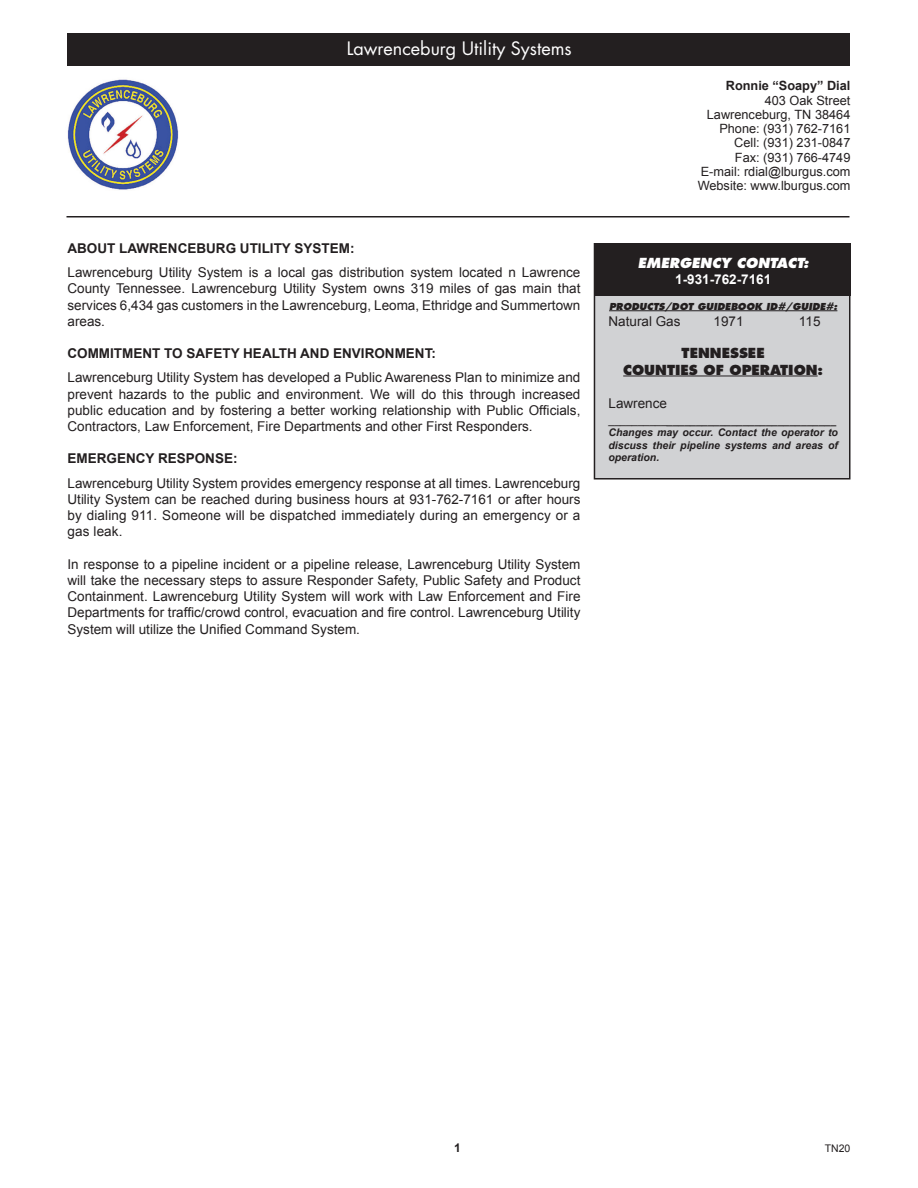
<style>
.page{position:relative;width:918px;height:1188px;background:#fff}
.page>*{position:absolute;margin:0;border:0;box-sizing:border-box;transform-origin:0 0}
.t1{font:18px "Futura";color:#fff}
.t2{font:13.5px/16.2px "Arial";color:#231f20;text-align:justify}
.t3{font:700 13.5px "Arial";color:#231f20}
.t4{font:800 13.5px "Futura";color:#231f20}
.t5{font:italic 800 13.5px "Futura";color:#fff}
.t6{font:700 13.5px "Arial";color:#fff}
.t7{font:12.75px "Arial";color:#231f20}
.t8{font:700 12.75px "Arial";color:#231f20}
.t9{font:700 12px "Arial";color:#231f20}
.t10{font:italic 700 10.5px/12.6px "Arial";color:#231f20;text-align:justify}
.t11{font:10.5px "Arial";color:#231f20}
.t12{font:italic 800 9.3px "Futura";color:#231f20}
.s1{font-weight:400;font-style:normal}
</style>
<div class="page">
<hr style="left:67px;top:216px;width:783px;height:2px;background:#231f20">
<div style="left:68px;top:34px;width:782px;height:32px;background:#231f20"></div>
<div style="left:594px;top:244px;width:256px;height:235px;background:#d1d2d4"></div>
<div style="left:594px;top:243px;width:256px;height:237px;border:2px solid #231f20"></div>
<div style="left:594px;top:244px;width:256px;height:52px;background:#231f20"></div>
<hr style="left:609px;top:311px;width:228px;height:1px;background:#231f20">
<hr style="left:623px;top:376px;width:195px;height:1px;background:#231f20">
<img style="left:67px;top:79px;width:112px;height:111px">
<p class="t1" style="left:347px;top:37px;width:227px">Lawrenceburg Utility Systems</p>
<p class="t3" style="left:68px;top:239px;width:289px">ABOUT LAWRENCEBURG UTILITY SYSTEM:</p>
<p class="t2" style="left:68px;top:264px;width:515px">Lawrenceburg Utility System is a local gas distribution system located n Lawrence County Tennessee. Lawrenceburg Utility System owns 319 miles of gas main that services 6,434 gas customers in the Lawrenceburg, Leoma, Ethridge and Summertown</p>
<p class="t2" style="left:68px;top:313px;width:39px">areas.</p>
<p class="t3" style="left:68px;top:344px;width:370px">COMMITMENT TO SAFETY HEALTH AND ENVIRONMENT:</p>
<p class="t2" style="left:68px;top:370px;width:514px">Lawrenceburg Utility System has developed a Public Awareness Plan to minimize and</p>
<p class="t2" style="left:68px;top:386px;width:514px">prevent hazards to the public and environment. We will do this through increased public education and by fostering a better working relationship with Public Officials, Contractors, Law Enforcement, Fire Departments and other First Responders.</p>
<p class="t3" style="left:68px;top:450px;width:172px">EMERGENCY RESPONSE:</p>
<p class="t2" style="left:68px;top:475px;width:514px">Lawrenceburg Utility System provides emergency response at all times. Lawrenceburg</p>
<p class="t2" style="left:68px;top:491px;width:514px">Utility System can be reached during business hours at 931-762-7161 or after hours by dialing 911. Someone will be dispatched immediately during an emergency or a gas leak.</p>
<p class="t2" style="left:68px;top:556px;width:515px">In response to a pipeline incident or a pipeline release, Lawrenceburg Utility System will take the necessary steps to assure Responder Safety, Public Safety and Product Containment. Lawrenceburg Utility System will work with Law Enforcement and Fire Departments for traffic/crowd control, evacuation and fire control. Lawrenceburg Utility</p>
<p class="t2" style="left:68px;top:621px;width:294px">System will utilize the Unified Command System.</p>
<p class="t8" style="left:726px;top:77px;width:126px">Ronnie “Soapy” Dial</p>
<p class="t7" style="left:765px;top:92px;width:87px">403 Oak Street</p>
<p class="t7" style="left:707px;top:106px;width:145px">Lawrenceburg, TN 38464</p>
<p class="t7" style="left:719px;top:120px;width:133px">Phone: (931) 762-7161</p>
<p class="t7" style="left:734px;top:134px;width:118px">Cell: (931) 231-0847</p>
<p class="t7" style="left:735px;top:149px;width:117px">Fax: (931) 766-4749</p>
<p class="t7" style="left:701px;top:163px;width:151px">E-mail: rdial@lburgus.com</p>
<p class="t7" style="left:698px;top:177px;width:154px">Website: www.lburgus.com</p>
<p class="t5" style="left:638px;top:254px;width:172px">EMERGENCY CONTACT:</p>
<p class="t6" style="left:675px;top:271px;width:98px">1-931-762-7161</p>
<p class="t12" style="left:609px;top:300px;width:230px">PRODUCTS/DOT GUIDEBOOK ID#/GUIDE#:</p>
<p class="t2" style="left:608px;top:313px;width:74px">Natural Gas</p>
<p class="t2" style="left:714px;top:313px;width:32px">1971</p>
<p class="t2" style="left:799px;top:313px;width:23px">115</p>
<p class="t4" style="left:682px;top:345px;width:85px">TENNESSEE</p>
<p class="t4" style="left:623px;top:361px;width:202px">COUNTIES OF OPERATION:</p>
<p class="t2" style="left:608px;top:395px;width:60px">Lawrence</p>
<p class="t10" style="left:608px;top:414px;width:229px"><span class="s1">__________</span>_____________________________</p>
<p class="t10" style="left:608px;top:426px;width:231px">Changes may occur. Contact the operator to discuss their pipeline systems and areas of operation.</p>
<p class="t9" style="left:454px;top:1140px;width:8px">1</p>
<p class="t11" style="left:825px;top:1141px;width:27px">TN20</p>
</div>
